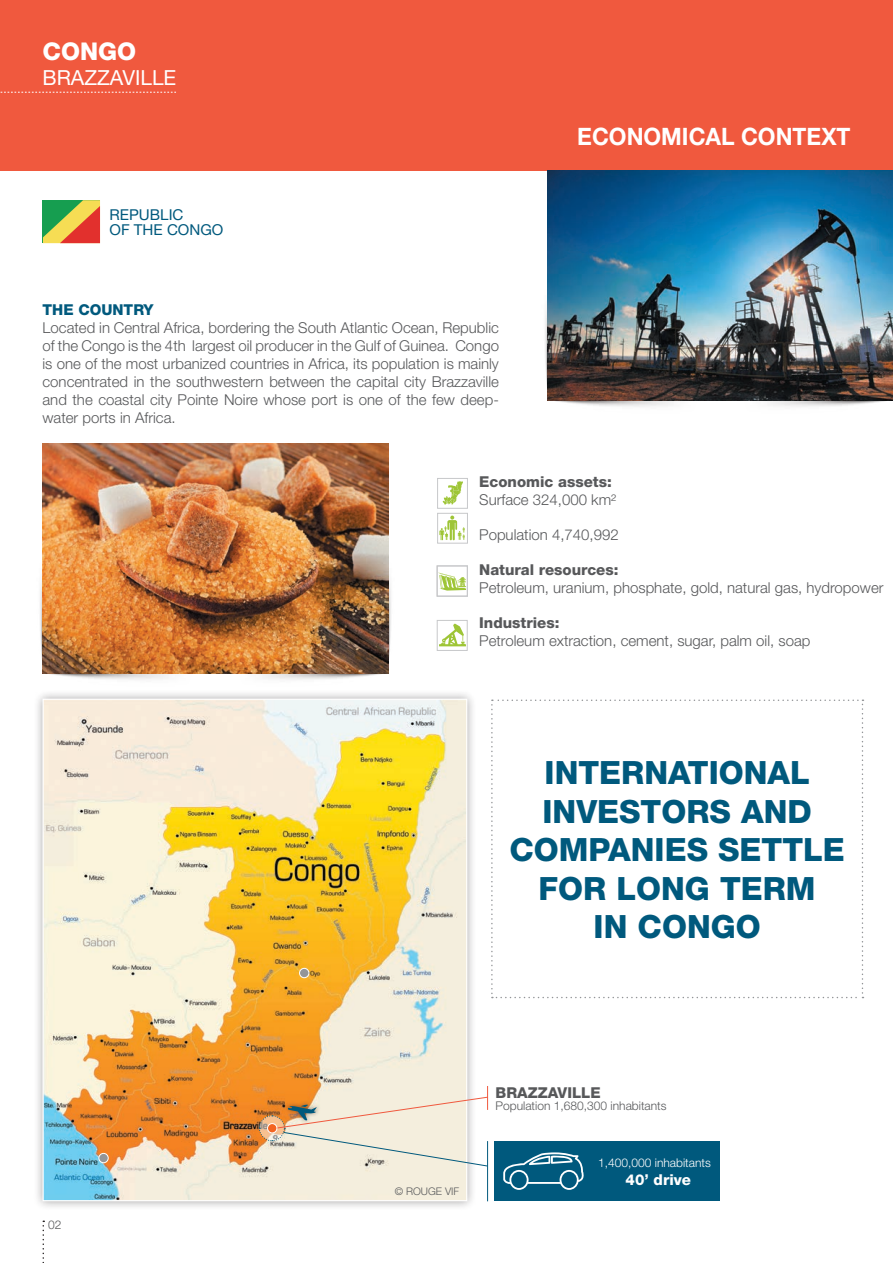
<style>
.page{position:relative;width:893px;height:1263px;background:#fff}
.page>*{position:absolute;margin:0;border:0;box-sizing:border-box;transform-origin:0 0}
.t1{font:800 32.1px/38.5px "Helvetica Neue LT Std";color:#00597d;text-align:right}
.t2{font:800 24.45px "Helvetica Neue LT Std";color:#fff}
.t3{font:700 24px "Helvetica Neue LT Std";color:#fff;scale:.95 1}
.t4{font:20.85px "Helvetica Neue LT Std";color:#fff}
.t5{font:300 15px/18px "Helvetica Neue LT Std";color:#57585a;text-align:justify}
.t6{font:800 15px "Helvetica Neue LT Std";color:#57585a}
.t7{font:15px/15px "Helvetica Neue LT Std";color:#00597d}
.t8{font:800 15px "Helvetica Neue LT Std";color:#00597d}
.t9{font:800 15px "Helvetica Neue LT Std";color:#fff}
.t10{font:300 12px "Helvetica Neue LT Std";color:#57585a}
.t11{font:300 12px "Helvetica Neue LT Std";color:#fff}
.t12{font:300 10.5px "Helvetica Neue LT Std";color:#57585a}
</style>
<div class="page">
<img style="left:545px;top:310px;width:151px;height:97px">
<img style="left:40px;top:562px;width:151px;height:118px">
<img style="left:744px;top:400px;width:149px;height:7px">
<img style="left:239px;top:562px;width:152px;height:118px">
<div style="left:494px;top:1141px;width:225px;height:60px;background:#00597d"></div>
<div style="left:0;top:0;width:893px;height:170px;background:#f0593e"></div>
<div style="left:437px;top:513px;width:31px;height:30px;border:1px solid #c7c8ca"></div>
<svg style="left:439px;top:516px;width:26px;height:24px"></svg>
<svg style="left:439px;top:623px;width:27px;height:24px"></svg>
<div style="left:437px;top:620px;width:31px;height:31px;border:1px solid #c7c8ca"></div>
<svg style="left:439px;top:624px;width:27px;height:22px"></svg>
<div style="left:437px;top:478px;width:31px;height:30px;background:#fff;border:1px solid #c7c8ca"></div>
<svg style="left:443px;top:481px;width:20px;height:24px"></svg>
<div style="left:437px;top:566px;width:31px;height:30px;background:#fff;border:1px solid #c7c8ca"></div>
<div style="left:437px;top:566px;width:30px;height:30px;border:1px solid #c7c8ca"></div>
<svg style="left:439px;top:573px;width:27px;height:18px"></svg>
<img style="left:547px;top:170px;width:346px;height:230px">
<img style="left:43px;top:443px;width:345px;height:230px">
<svg style="left:43px;top:1220px;width:1px;height:43px"></svg>
<svg style="left:491px;top:699px;width:372px;height:299px"></svg>
<div style="left:33px;top:689px;width:444px;height:522px;background:#231f20;opacity:.4"></div>
<img style="left:45px;top:701px;width:420px;height:498px">
<div style="left:99px;top:1153px;width:9px;height:10px;background:#939598;border-radius:50%"></div>
<div style="left:98px;top:1153px;width:11px;height:10px;border:1px solid #fff;border-radius:50%"></div>
<div style="left:300px;top:968px;width:9px;height:10px;background:#939598;border-radius:50%"></div>
<div style="left:299px;top:968px;width:10px;height:10px;border:1px solid #fff;border-radius:50%"></div>
<svg style="left:503px;top:1152px;width:81px;height:38px"></svg>
<hr style="left:487px;top:1141px;width:1px;height:60px;background:#00597d">
<svg style="left:259px;top:1086px;width:230px;height:81px;background:#ebddc7"></svg>
<div style="left:268px;top:1123px;width:9px;height:10px;background:#f36421;border-radius:50%"></div>
<div style="left:267px;top:1123px;width:10px;height:10px;border:1px solid #fff;border-radius:50%"></div>
<svg style="left:42px;top:200px;width:59px;height:44px"></svg>
<svg style="left:43px;top:200px;width:57px;height:43px;background:#aa9546"></svg>
<svg style="left:0;top:92px;width:176px;height:1px"></svg>
<h2 class="t2" style="left:43px;top:37px;width:95px">CONGO</h2>
<h3 class="t4" style="left:43px;top:65px;width:135px">BRAZZAVILLE</h3>
<p class="t7" style="left:109px;top:207px;width:114px">REPUBLIC<br>OF THE CONGO</p>
<p class="t8" style="left:43px;top:301px;width:48px">THE COU</p>
<p class="t8" style="left:113px;top:301px;width:23px">NTRY</p>
<p class="t5" style="left:43px;top:319px;width:458px">Located in Central Africa, bordering the South Atlantic Ocean, Republic of the Congo is the 4th largest oil producer in the Gulf of Guinea. Congo is one of the most urbanized countries in Africa, its population is mainly concentrated in the southwestern between the capital city Brazzaville and the coastal city Pointe Noire whose port is one of the few deep&shy;water ports in Africa.</p>
<h3 class="t3" style="left:577px;top:121px;width:289px">ECONOMICAL CONTEXT</h3>
<p class="t6" style="left:479px;top:473px;width:134px">ECONOMIC ASSETS:</p>
<p class="t5" style="left:479px;top:490px;width:139px">Surface 324,000 km²</p>
<p class="t5" style="left:479px;top:525px;width:141px">Population 4,740,992</p>
<p class="t6" style="left:479px;top:561px;width:141px">NATURAL RESOURCES:</p>
<p class="t5" style="left:479px;top:578px;width:406px">Petroleum, uranium, phosphate, gold, natural gas, hydropower</p>
<p class="t6" style="left:479px;top:614px;width:82px">INDUSTRIES:</p>
<p class="t5" style="left:479px;top:631px;width:333px">Petroleum extraction, cement, sugar, palm oil, soap</p>
<h1 class="t1" style="left:545px;top:753px;width:57px">INTER</h1>
<h1 class="t1" style="left:644px;top:753px;width:44px">NATIO</h1>
<h1 class="t1" style="left:744px;top:753px;width:46px">NAL</h1>
<h1 class="t1" style="left:542px;top:792px;width:57px">INVESTORS</h1>
<h1 class="t1" style="left:741px;top:792px;width:68px">AND</h1>
<h1 class="t1" style="left:509px;top:830px;width:26px">COMPA</h1>
<h1 class="t1" style="left:631px;top:830px;width:42px">NIES</h1>
<h1 class="t1" style="left:539px;top:830px;width:206px">SETTLE<br>FOR LONGTERM<br>IN CONGO</h1>
<p class="t6" style="left:496px;top:1083px;width:107px">BRAZZAVILLE</p>
<p class="t10" style="left:496px;top:1098px;width:172px">Population 1,680,300 inhabitants</p>
<p class="t10" style="left:48px;top:1217px;width:15px">02</p>
<p class="t12" style="left:395px;top:1185px;width:66px">© ROUGE VIF</p>
<p class="t11" style="left:598px;top:1156px;width:114px">1,400,000 inhabitants</p>
<p class="t9" style="left:625px;top:1170px;width:67px">40’ DRIVE</p>
</div>
